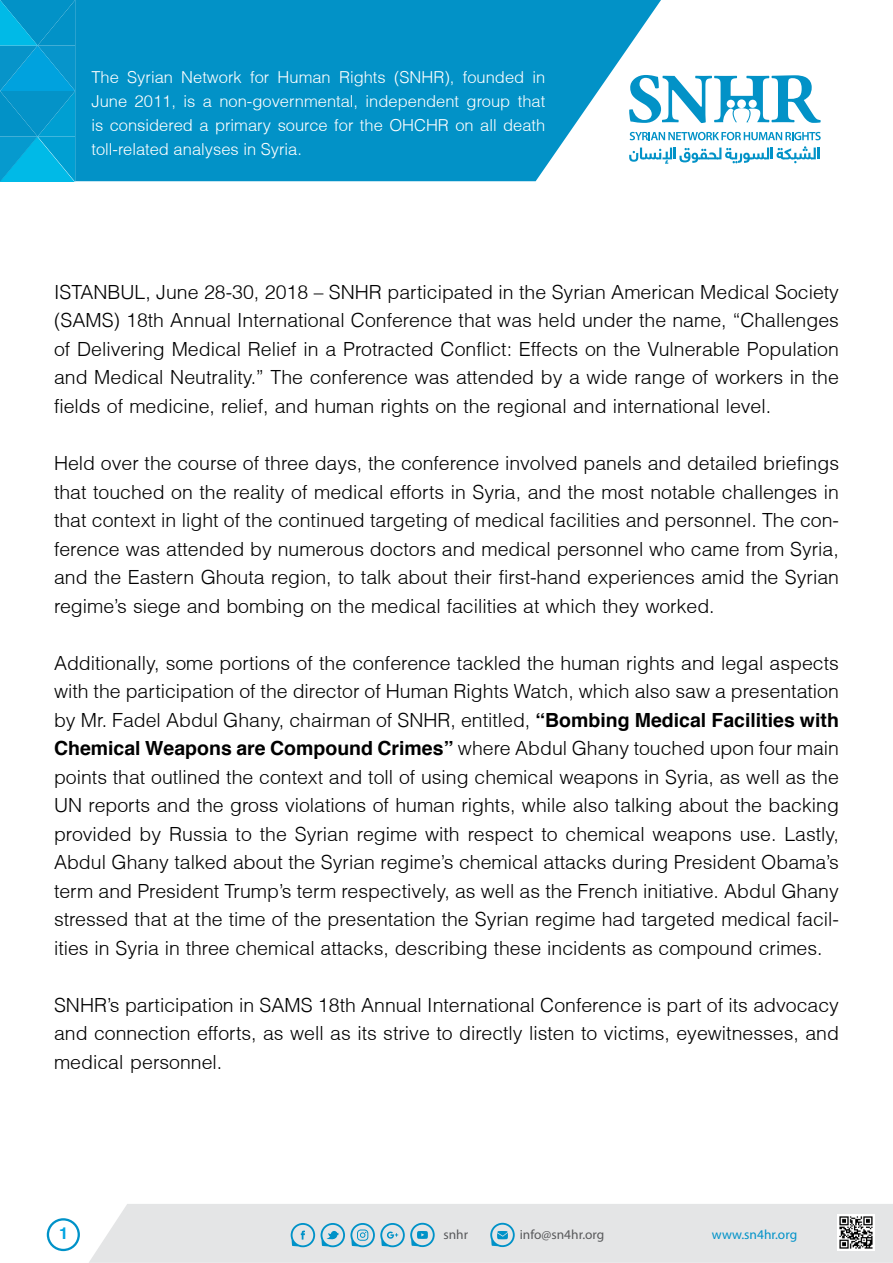
<style>
.page{position:relative;width:893px;height:1263px;background:#fff}
.page>*{position:absolute;margin:0;border:0;box-sizing:border-box;transform-origin:0 0}
.t1{font:300 19.5px/28.5px "Helvetica";color:#000;text-align:justify}
.t2{font:300 16.5px/24px "Helvetica";color:#fff}
.t3{font:700 16.5px "Helvetica";color:#00a4e2}
.t4{font:13.35px "Myriad Pro";color:#58595b}
.t5{font:13.35px "Myriad Pro";color:#0092c8}
.s1{font-weight:700}
</style>
<div class="page">
<div style="left:89px;top:1204px;width:804px;height:59px;background:#e4e5e6"></div>
<svg style="left:291px;top:1223px;width:24px;height:24px"></svg>
<svg style="left:321px;top:1223px;width:114px;height:24px"></svg>
<svg style="left:490px;top:1223px;width:25px;height:24px"></svg>
<img style="left:837px;top:1214px;width:37px;height:37px">
<svg style="left:47px;top:1218px;width:33px;height:33px"></svg>
<svg style="left:75px;top:0;width:586px;height:181px;fill:#0292c7"></svg>
<svg style="left:0;top:0;width:75px;height:182px"></svg>
<svg style="left:630px;top:132px;width:191px;height:8px"></svg>
<svg style="left:629px;top:75px;width:192px;height:48px"></svg>
<svg style="left:629px;top:146px;width:191px;height:18px"></svg>
<p class="t2" style="left:91px;top:65px;width:29px">The</p>
<p class="t2" style="left:127px;top:65px;width:47px">Syrian</p>
<p class="t2" style="left:181px;top:65px;width:62px">Network</p>
<p class="t2" style="left:250px;top:65px;width:21px">for</p>
<p class="t2" style="left:278px;top:65px;width:55px">Human</p>
<p class="t2" style="left:339px;top:65px;width:48px">Rights</p>
<p class="t2" style="left:394px;top:65px;width:62px">(SNHR ,)</p>
<p class="t2" style="left:463px;top:65px;width:63px">founded</p>
<p class="t2" style="left:532px;top:65px;width:14px">in</p>
<p class="t2" style="left:91px;top:89px;width:455px">June<br>is considered a primary source for the OHCHR on all death toll-related analyses in Syria.</p>
<p class="t2" style="left:183px;top:89px;width:13px">is</p>
<p class="t2" style="left:219px;top:89px;width:140px">non-governmental,</p>
<p class="t2" style="left:366px;top:89px;width:95px">independent</p>
<p class="t2" style="left:518px;top:89px;width:29px">that</p>
<p class="t2" style="left:135px;top:89px;width:43px">2011,</p>
<p class="t2" style="left:203px;top:89px;width:11px">a</p>
<p class="t2" style="left:467px;top:89px;width:45px">group</p>
<p class="t1" style="left:54px;top:278px;width:786px">ISTANBUL, June 28-30, 2018 – SNHR participated in the Syrian American Medical Society (SAMS) 18th Annual International Conference that was held under the name “, Challenges of Delivering Medical Relief in a Protracted Conflict: Effects on the Vulnerable Population and Medical Neutrality.” The conference was attended by a wide range of workers in the fields of medicine, relief, and human rights on the regional and international level.</p>
<p class="t1" style="left:54px;top:449px;width:787px">Held over the course of three days, the conference involved panels and detailed briefings that touched on the reality of medical efforts in Syria, and the most notable challenges in</p>
<p class="t1" style="left:54px;top:534px;width:786px">ference was attended by numerous doctors and medical personnel who came from Syria,</p>
<p class="t1" style="left:54px;top:506px;width:786px">that context in light of the continued targeting of medical facilities and personnel. The con-</p>
<p class="t1" style="left:54px;top:563px;width:787px">and the Eastern Ghouta region, to talk about their first-hand experiences amid the Syrian regimes’ siege and bombing on the medical facilities at which they worked.</p>
<p class="t1" style="left:54px;top:648px;width:786px">Additionally, some portions of the conference tackled the human rights and legal aspects with the participation of the director of Human Rights Watch, which also saw a presentation by Mr. Fadel Abdul Ghany, chairman of SNHR, entitled <span class="s1">“</span>, <span class="s1">Bombing Medical Facilities with Chemical Weapons are Compound Crimes”</span> where Abdul Ghany touched upon four main points that outlined the context and toll of using chemical weapons in Syria, as well as the UN reports and the gross violations of human rights, while also talking about the backing provided by Russia to the Syrian regime with respect to chemical weapons use. Lastly, Abdul Ghany talked about the Syrian regimes’ chemical attacks during President Obamas’ term and President Trumps’ term respectively, as well as the French initiative. Abdul Ghany</p>
<p class="t1" style="left:54px;top:933px;width:770px">ities in Syria in three chemical attacks, describing these incidents as compound crimes.</p>
<p class="t1" style="left:54px;top:905px;width:787px">stressed that at the time of the presentation the Syrian regime had targeted medical facil-</p>
<p class="t1" style="left:54px;top:990px;width:786px">SNHRs’ participation in SAMS 18th Annual International Conference is part of its advocacy and connection efforts, as well as its strive to directly listen to victims, eyewitnesses, and medical personnel.</p>
<p class="t3" style="left:59px;top:1223px;width:11px">1</p>
<p class="t4" style="left:443px;top:1226px;width:26px">snhr</p>
<p class="t4" style="left:520px;top:1226px;width:86px">info@sn4hr.org</p>
<p class="t5" style="left:712px;top:1226px;width:87px">www.sn4hr.org</p>
</div>
